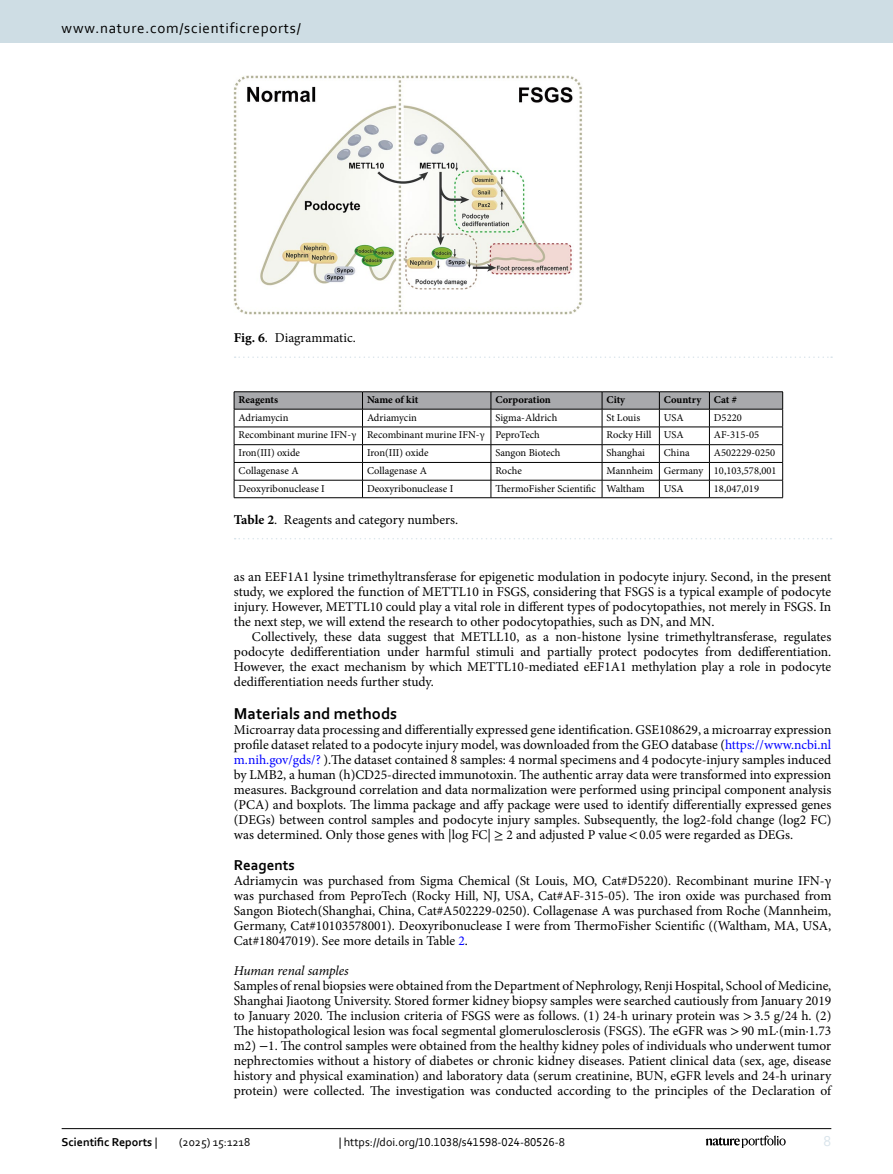
<style>
.page{position:relative;width:893px;height:1174px;background:#fff}
.page>*{position:absolute;margin:0;border:0;box-sizing:border-box;transform-origin:0 0}
.Head_1{font:700 16.5px "Corbel";color:#000}
.t1{font:15px "Corbel";letter-spacing:.05em;color:#000}
.Head_2{font:700 15px "Corbel";color:#000}
.t2{font:15px "Corbel";color:#d9e4eb}
.Body_Text{font:13.5px/15px "Minion Pro";color:#000;text-align:justify}
.Body_Text_Indent{font:13.5px/15px "Minion Pro";color:#000;text-align:justify}
.Table_Caption{font:13.5px "Minion Pro";letter-spacing:-.005em;color:#000}
.Figure_Caption{font:13.5px "Minion Pro";color:#000}
.Head_3{font:italic 13.5px "Minion Pro";letter-spacing:-.01em;color:#000}
.t3{font:12px "Corbel";color:#000}
.t4{font:700 12px "Corbel";color:#000}
.Table_Body{font:10.5px "Minion Pro";color:#000}
.Table_Head{font:700 10.5px "Minion Pro";letter-spacing:-.005em;color:#000}
.s1{font-weight:700}
.s2{color:#00f}
.s3{font-family:"STIX"}
.s4{font-weight:400}
</style>
<div class="page">
<hr style="left:234px;top:391px;width:128px;height:1px;background:#000">
<hr style="left:362px;top:391px;width:129px;height:1px;background:#000">
<hr style="left:491px;top:391px;width:111px;height:1px;background:#000">
<hr style="left:602px;top:391px;width:57px;height:1px;background:#000">
<hr style="left:659px;top:391px;width:50px;height:1px;background:#000">
<hr style="left:709px;top:391px;width:74px;height:1px;background:#000">
<hr style="left:362px;top:497px;width:129px;height:1px;background:#000">
<hr style="left:491px;top:497px;width:111px;height:1px;background:#000">
<hr style="left:602px;top:497px;width:57px;height:1px;background:#000">
<hr style="left:659px;top:497px;width:50px;height:1px;background:#000">
<svg style="left:234px;top:392px;width:549px;height:105px"></svg>
<hr style="left:709px;top:497px;width:74px;height:1px;background:#000">
<hr style="left:234px;top:497px;width:128px;height:1px;background:#000">
<svg style="left:235px;top:538px;width:597px;height:1px"></svg>
<img style="left:234px;top:76px;width:349px;height:238px">
<svg style="left:235px;top:356px;width:597px;height:2px"></svg>
<hr style="left:62px;top:1128px;width:769px;height:1px;background:#000">
<svg style="left:706px;top:1135px;width:80px;height:12px"></svg>
<div style="left:0;top:0;width:893px;height:43px;background:#cedde4"></div>
<p class="t1" style="left:62px;top:18px;width:241px">www.nature.com/scientificreports/</p>
<p class="Figure_Caption" style="left:234px;top:329px;width:123px"><span class="s1">Fig. 6</span>. Diagrammatic.</p>
<p class="Table_Head" style="left:239px;top:392px;width:41px">Reagents</p>
<p class="Table_Head" style="left:367px;top:392px;width:53px">Name of kit</p>
<p class="Table_Head" style="left:495px;top:392px;width:57px">Corporation</p>
<p class="Table_Head" style="left:607px;top:392px;width:20px">City</p>
<p class="Table_Head" style="left:664px;top:392px;width:39px">Country</p>
<p class="Table_Head" style="left:714px;top:392px;width:25px">Cat #</p>
<p class="Table_Body" style="left:239px;top:410px;width:51px">Adriamycin</p>
<p class="Table_Body" style="left:367px;top:410px;width:51px">Adriamycin</p>
<p class="Table_Body" style="left:495px;top:410px;width:63px">Sigma-Aldrich</p>
<p class="Table_Body" style="left:607px;top:410px;width:35px">St Louis</p>
<p class="Table_Body" style="left:664px;top:410px;width:21px">USA</p>
<p class="Table_Body" style="left:714px;top:410px;width:29px">D5220</p>
<p class="Table_Body" style="left:239px;top:428px;width:119px">Recombinant murine IFN-γ</p>
<p class="Table_Body" style="left:367px;top:428px;width:119px">Recombinant murine IFN-γ</p>
<p class="Table_Body" style="left:495px;top:428px;width:46px">PeproTech</p>
<p class="Table_Body" style="left:607px;top:428px;width:46px">Rocky Hill</p>
<p class="Table_Body" style="left:664px;top:428px;width:21px">USA</p>
<p class="Table_Body" style="left:714px;top:428px;width:47px">AF-315-05</p>
<p class="Table_Body" style="left:239px;top:446px;width:63px">Iron(III) oxide</p>
<p class="Table_Body" style="left:367px;top:446px;width:63px">Iron(III) oxide</p>
<p class="Table_Body" style="left:495px;top:446px;width:67px">Sangon Biotech</p>
<p class="Table_Body" style="left:607px;top:446px;width:40px">Shanghai</p>
<p class="Table_Body" style="left:664px;top:446px;width:27px">China</p>
<p class="Table_Body" style="left:714px;top:446px;width:63px">A502229-0250</p>
<p class="Table_Body" style="left:239px;top:463px;width:61px">Collagenase A</p>
<p class="Table_Body" style="left:367px;top:463px;width:61px">Collagenase A</p>
<p class="Table_Body" style="left:495px;top:463px;width:28px">Roche</p>
<p class="Table_Body" style="left:607px;top:463px;width:48px">Mannheim</p>
<p class="Table_Body" style="left:664px;top:463px;width:41px">Germany</p>
<p class="Table_Body" style="left:714px;top:463px;width:64px">10,103,578,001</p>
<p class="Table_Body" style="left:239px;top:481px;width:88px">Deoxyribonuclease I</p>
<p class="Table_Body" style="left:367px;top:481px;width:88px">Deoxyribonuclease I</p>
<p class="Table_Body" style="left:495px;top:481px;width:102px">ThermoFisher Scientific</p>
<p class="Table_Body" style="left:607px;top:481px;width:40px">Waltham</p>
<p class="Table_Body" style="left:664px;top:481px;width:21px">USA</p>
<p class="Table_Body" style="left:714px;top:481px;width:47px">18,047,019</p>
<p class="Table_Caption" style="left:234px;top:510px;width:226px"><span class="s1">Table 2</span>. Reagents and category numbers.</p>
<p class="Body_Text_Indent" style="left:234px;top:569px;width:599px">as an EEF1A1 lysine trimethyltransferase for epigenetic modulation in podocyte injury. Second, in the present study, we explored the function of METTL10 in FSGS, considering that FSGS is a typical example of podocyte injury. However, METTL10 could play a vital role in different types of podocytopathies, not merely in FSGS. In the next step, we will extend the research to other podocytopathies, such as DN, and MN.</p>
<p class="Body_Text_Indent" style="left:234px;top:629px;width:599px;text-indent:18px">Collectively, these data suggest that METLL10, as a non-histone lysine trimethyltransferase, regulates podocyte dedifferentiation under harmful stimuli and partially protect podocytes from dedifferentiation.<br>However, the exact mechanism by which METTL10-mediated eEF1A1 methylation play a role in podocyte dedifferentiation needs further study.</p>
<p class="Head_1" style="left:234px;top:703px;width:165px">Materials and methods</p>
<p class="Body_Text" style="left:234px;top:722px;width:599px">Microarray data processing and differentially expressed gene identification. GSE108629, a microarray expression profile dataset related to a podocyte injury model, was downloaded from the GEO database (<span class="s2">https://www.ncbi.nl m.nih.gov/gds/?</span> ).The dataset contained 8 samples: 4 normal specimens and 4 podocyte-injury samples induced by LMB2, a human (h)CD25-directed immunotoxin. The authentic array data were transformed into expression measures. Background correlation and data normalization were performed using principal component analysis (PCA) and boxplots. The limma package and affy package were used to identify differentially expressed genes (DEGs) between control samples and podocyte injury samples. Subsequently, the log2-fold change (log2 FC) was determined. Only those genes with |log FC| <span class="s3">≥</span> 2 and adjusted P value<span class="s3">&lt;</span>0.05 were regarded as DEGs.</p>
<p class="Head_2" style="left:234px;top:855px;width:62px">Reagents</p>
<p class="Body_Text" style="left:234px;top:872px;width:599px">Adriamycin was purchased from Sigma Chemical (St Louis, MO, Cat#D5220). Recombinant murine IFN-γ was purchased from PeproTech (Rocky Hill, NJ, USA, Cat#AF-315-05). The iron oxide was purchased from Sangon Biotech(Shanghai, China, Cat#A502229-0250). Collagenase A was purchased from Roche (Mannheim, Germany, Cat#10103578001). Deoxyribonuclease I were from ThermoFisher Scientific ((Waltham, MA, USA, Cat#18047019). See more details in Table <span class="s2">2</span>.</p>
<p class="Head_3" style="left:234px;top:961px;width:116px">Human renal samples</p>
<p class="Body_Text" style="left:234px;top:977px;width:599px">Samples of renal biopsies were obtained from the Department of Nephrology, Renji Hospital, School of Medicine, Shanghai Jiaotong University. Stored former kidney biopsy samples were searched cautiously from January 2019 to January 2020. The inclusion criteria of FSGS were as follows. (1) 24-h urinary protein was <span class="s3">&gt;</span>3.5 g/24 h. (2)<br>The histopathological lesion was focal segmental glomerulosclerosis (FSGS). The eGFR was <span class="s3">&gt;</span>90 mL·(min·1.73 m2) <span class="s3">−</span>1. The control samples were obtained from the healthy kidney poles of individuals who underwent tumor nephrectomies without a history of diabetes or chronic kidney diseases. Patient clinical data (sex, age, disease history and physical examination) and laboratory data (serum creatinine, BUN, eGFR levels and 24-h urinary protein) were collected. The investigation was conducted according to the principles of the Declaration of</p>
<p class="t4" style="left:62px;top:1134px;width:97px">Scientific Reports <span class="s4">|</span></p>
<p class="t3" style="left:179px;top:1134px;width:73px">(2025) 15:1218</p>
<p class="t3" style="left:339px;top:1134px;width:228px">| https://doi.org/10.1038/s41598-024-80526-8</p>
<p class="t2" style="left:824px;top:1132px;width:9px">8</p>
</div>
